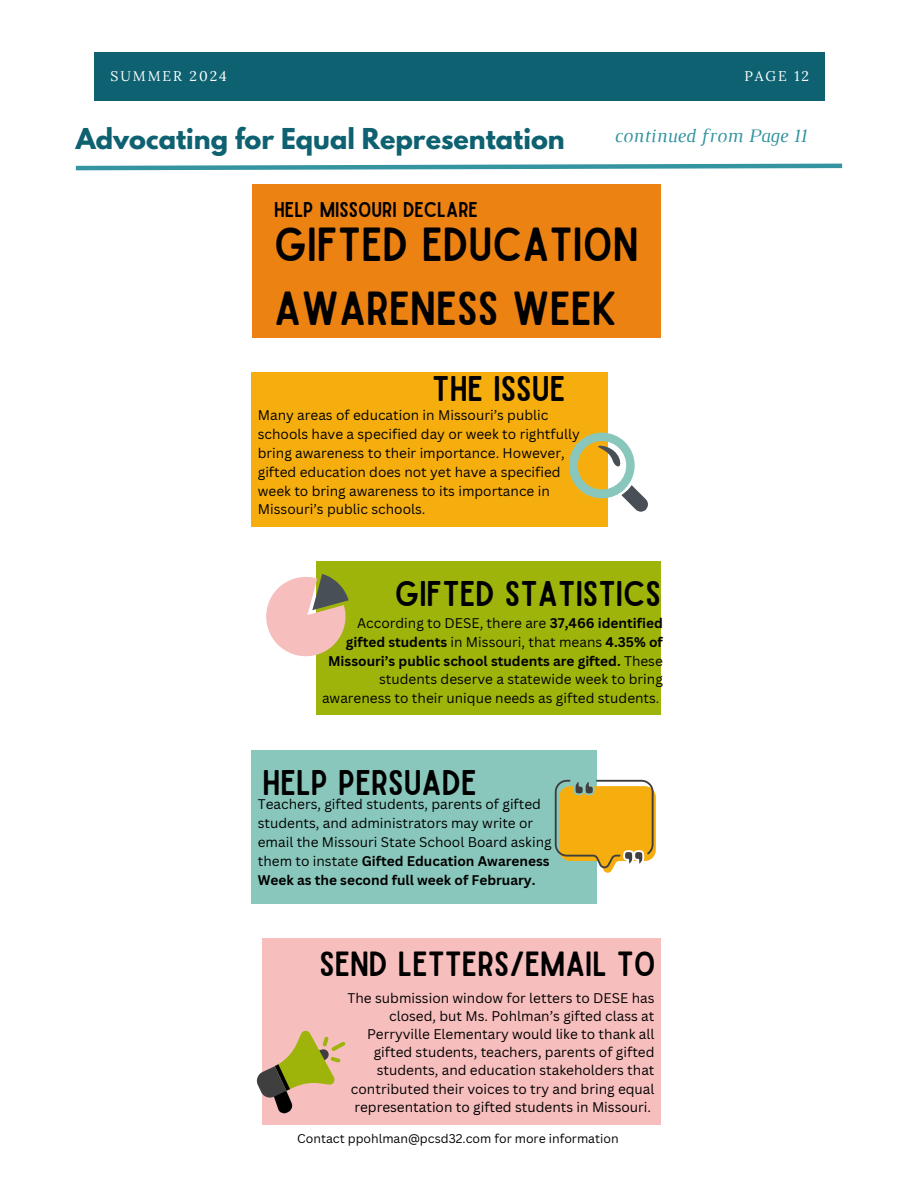
<style>
.page{position:relative;width:918px;height:1188px;background:#fff}
.page>*{position:absolute;margin:0;border:0;box-sizing:border-box;transform-origin:0 0}
.t1{font:45.75px/63.9px "Sailors";color:#000}
.t2{font:34.05px "Sailors";color:#000}
.t3{font:33.45px "Sailors";color:#000}
.t4{font:700 25.5px "League Spartan";color:#0e6171}
.t5{font:20.4px "Sailors";color:#000}
.t6{font:italic 19.5px "Luthier";color:#3494a0}
.t7{font:13.95px "Lora";letter-spacing:.14em;color:#fff}
.t8{font:13.65px/18.9px "Canva Sans";color:#000}
.t9{font:12.3px "Canva Sans";color:#000}
.s1{font-weight:700}
</style>
<div class="page">
<div style="left:95px;top:53px;width:730px;height:47px;background:#0e6171"></div>
<svg style="left:75px;top:163px;width:768px;height:8px"></svg>
<div style="left:252px;top:184px;width:409px;height:153px;background:#ec8212"></div>
<div style="left:316px;top:561px;width:345px;height:154px;background:#9fb40a"></div>
<svg style="left:266px;top:574px;width:83px;height:82px"></svg>
<div style="left:262px;top:939px;width:399px;height:186px;background:#f6bebd"></div>
<svg style="left:257px;top:1031px;width:88px;height:82px"></svg>
<div style="left:252px;top:373px;width:355px;height:153px;background:#f6ae0e"></div>
<svg style="left:569px;top:432px;width:79px;height:80px"></svg>
<div style="left:252px;top:750px;width:344px;height:153px;background:#89c7bc"></div>
<svg style="left:555px;top:780px;width:101px;height:93px"></svg>
<p class="t7" style="left:111px;top:67px;width:118px">SUMMER 2024</p>
<h5 class="t7" style="left:744px;top:67px;width:66px">PAGE 12</h5>
<h5 class="t4" style="left:76px;top:126px;width:490px">Advocating for Equal Representation</h5>
<h3 class="t6" style="left:614px;top:129px;width:193px">continued from Page 11</h3>
<h6 class="t5" style="left:274px;top:202px;width:205px">HELP MISSOURI DECLARE</h6>
<h6 class="t1" style="left:274px;top:214px;width:366px">GIFTED EDUCATION<br>AWARENESS WEEK</h6>
<h2 class="t2" style="left:432px;top:376px;width:135px">THE ISSUE</h2>
<h4 class="t8" style="left:258px;top:405px;width:324px">Many areas of education in Missouri’s public schools have a specified day or week to rightfully bring awareness to their importance. However, gifted education does not yet have a specified week to bring awareness to its importance in Missouri’s public schools.</h4>
<h1 class="t2" style="left:395px;top:581px;width:268px">GIFTED STATISTICS</h1>
<h6 class="t8" style="left:322px;top:613px;width:342px;text-align:right">According to DESE, there are <span class="s1">37,466 identified gifted students</span> in Missouri, that means <span class="s1">4.35% of Missouri’s public school students are gifted.</span> These students deserve a statewide week to bring awareness to their unique needs as gifted students.</h6>
<h6 class="t2" style="left:262px;top:770px;width:216px">HELP PERSUADE</h6>
<h4 class="t8" style="left:258px;top:795px;width:295px">Teachers, gifted students, parents of gifted students, and administrators may write or email the Missouri State School Board asking them to instate <span class="s1">Gifted Education Awareness Week as the second full week of February.</span></h4>
<h1 class="t3" style="left:320px;top:951px;width:338px">SEND LETTERS/EMAIL TO</h1>
<h2 class="t8" style="left:348px;top:988px;width:308px;line-height:18.1px;text-align:right">The submission window for letters to DESE has closed, but Ms. Pohlman’s gifted class at Perryville Elementary would like to thank all gifted students, teachers, parents of gifted students, and education stakeholders that contributed their voices to try and bring equal representation to gifted students in Missouri.</h2>
<h6 class="t9" style="left:297px;top:1129px;width:323px">Contact ppohlman@pcsd32.com for more information</h6>
</div>
